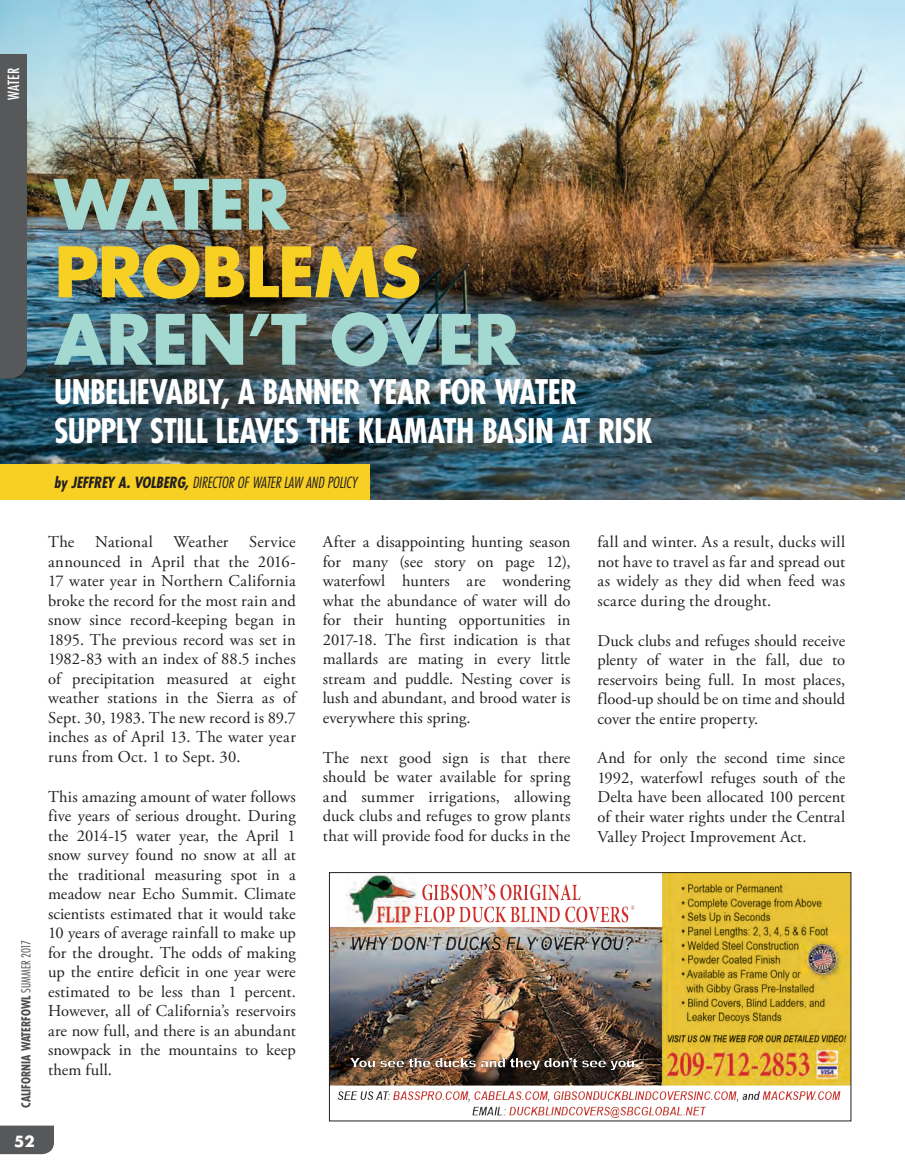
<style>
.page{position:relative;width:905px;height:1175px;background:#fff}
.page>*{position:absolute;margin:0;border:0;box-sizing:border-box;transform-origin:0 0}
.t1{font:700 67.5px/67.5px "Futura Std";letter-spacing:-.015em;color:#a4d9d2}
.Header_2{font:700 condensed 33px/39px "Futura Std";letter-spacing:-.02em;color:#fff}
.Body_Text{font:16.5px/19.5px "Adobe Garamond Pro";letter-spacing:.005em;color:#231f20;text-align:justify}
.byline_or_photo_by{font:italic 300 condensed 15px "Futura Std";letter-spacing:-.01em;color:#231f20}
.t2{font:condensed 15px "Futura Std";letter-spacing:.03em;color:#fff}
.t3{font:700 15px "Futura Std";color:#fff}
.t4{font:700 condensed 12px "Futura Std";color:#4b4c4d}
.s1{color:#f8d024}
.s2{font-weight:700}
.s3{font-weight:300}
</style>
<div class="page">
<div style="left:0;top:1125px;width:54px;height:29px;background:#57585a"></div>
<img style="left:0;top:0;width:904px;height:499px">
<div style="left:0;top:464px;width:369px;height:35px;background:#f8d024"></div>
<div style="left:0;top:54px;width:27px;height:324px;background:#57585a"></div>
<img style="left:331px;top:874px;width:518px;height:244px">
<img style="left:435px;top:1057px;width:136px;height:10px">
<div style="left:329px;top:872px;width:522px;height:249px;border:1px solid #231f20"></div>
<p class="t2" style="left:5px;top:100px;width:34px;rotate:-90deg">WATER</p>
<p class="t1" style="left:54px;top:170px;width:467px">WATER<br><span class="s1">PROBLEMS<br></span>AREN’T OVER</p>
<p class="Header_2" style="left:54px;top:372px;width:599px">UNBELIEVABLY, A BANNER YEAR FOR WATER<br>SUPPLY STILL LEAVES THE KLAMATH BASIN AT RISK</p>
<p class="byline_or_photo_by" style="left:54px;top:473px;width:304px"><span class="s2">by JEFFREY A. VOLBERG,</span> DIRECTOR OF WATER LAW AND POLICY</p>
<p class="t4" style="left:19px;top:1107px;width:170px;rotate:-90deg">CALIFORNIA WATERFOWL <span class="s3">SUMMER 2017</span></p>
<p class="t3" style="left:14px;top:1131px;width:22px">52</p>
<p class="Body_Text" style="left:48px;top:533px;width:28px">The</p>
<p class="Body_Text" style="left:95px;top:533px;width:59px">National</p>
<p class="Body_Text" style="left:174px;top:533px;width:56px">Weather</p>
<p class="Body_Text" style="left:48px;top:533px;width:249px;text-indent:201px">Service announced in April that the 2016- 17 water year in Northern California broke the record for the most rain and snow since record-keeping began in 1895. The previous record was set in 1982-83 with an index of 88.5 inches of precipitation measured at eight weather stations in the Sierra as of Sept. 30, 1983. The new record is 89.7 inches as of April 13. The water year runs from Oct. 1 to Sept. 30.</p>
<p class="Body_Text" style="left:48px;top:787px;width:249px">This amazing amount of water follows five years of serious drought. During the 2014-15 water year, the April 1 snow survey found no snow at all at the traditional measuring spot in a meadow near Echo Summit. Climate scientists estimated that it would take 10 years of average rainfall to make up for the drought. The odds of making up the entire deficit in one year were estimated to be less than 1 percent.<br>However, all of California’s reservoirs are now full, and there is an abundant snowpack in the mountains to keep them full.</p>
<p class="Body_Text" style="left:323px;top:533px;width:249px">After a disappointing hunting season for many (see story on page 12), waterfowl hunters are wondering what the abundance of water will do for their hunting opportunities in 2017-18. The first indication is that mallards are mating in every little stream and puddle. Nesting cover is lush and abundant, and brood water is everywhere this spring.</p>
<p class="Body_Text" style="left:323px;top:748px;width:249px">The next good sign is that there should be water available for spring and summer irrigations, allowing duck clubs and refuges to grow plants that will provide food for ducks in the</p>
<p class="Body_Text" style="left:597px;top:533px;width:249px">fall and winter. As a result, ducks will not have to travel as far and spread out as widely as they did when feed was scarce during the drought.</p>
<p class="Body_Text" style="left:597px;top:631px;width:249px">Duck clubs and refuges should receive plenty of water in the fall, due to reservoirs being full. In most places, flood-up should be on time and should cover the entire property.</p>
<p class="Body_Text" style="left:597px;top:749px;width:249px">And for only the second time since 1992, waterfowl refuges south of the Delta have been allocated 100 percent of their water rights under the Central Valley Project Improvement Act.</p>
</div>
